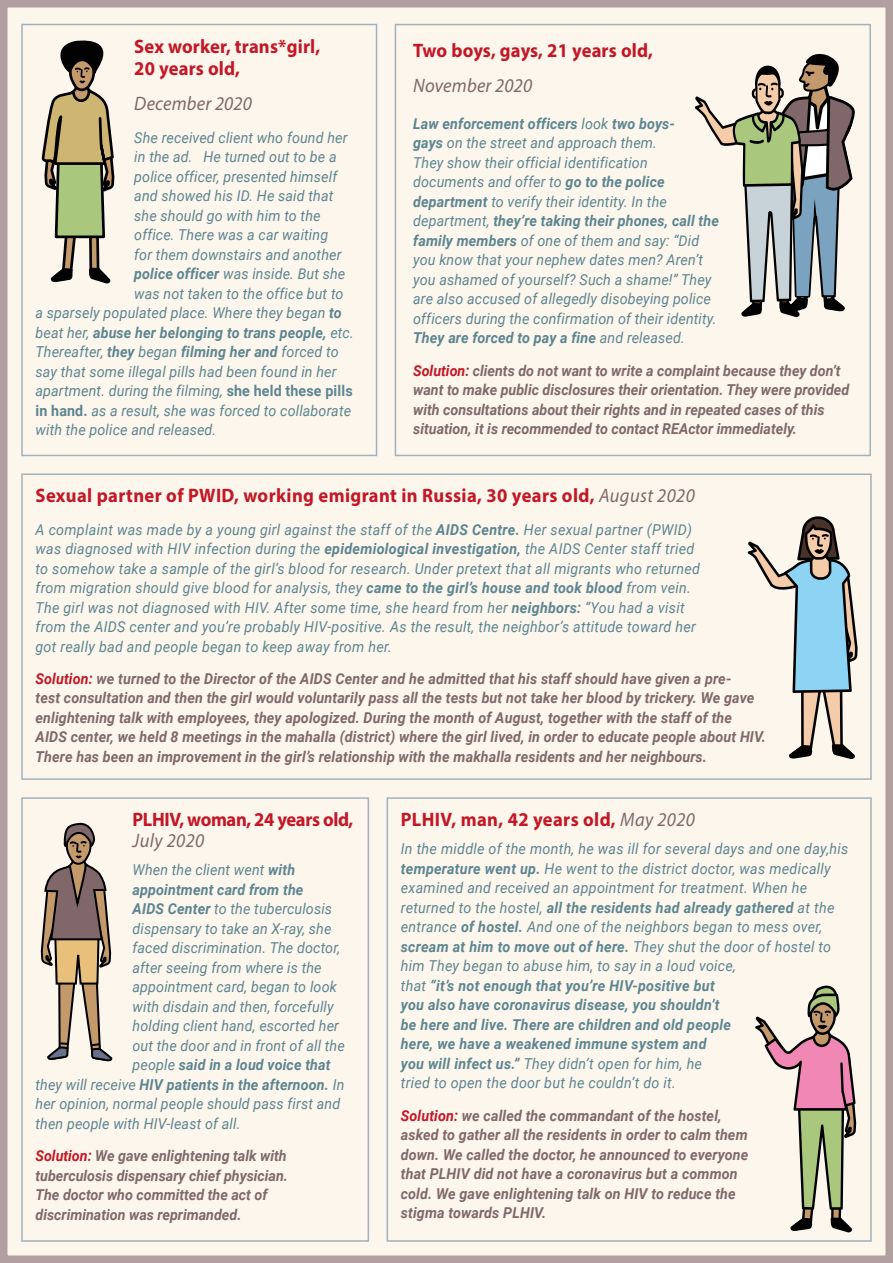
<style>
.page{position:relative;width:893px;height:1263px;background:#fff}
.page>*{position:absolute;margin:0;border:0;box-sizing:border-box;transform-origin:0 0}
.t1{font:700 19.5px/22.5px "Myriad Pro";letter-spacing:.01em;color:#c31726;scale:.95 1}
.t2{font:italic 19.5px "Myriad Pro";letter-spacing:.01em;color:#80686a;scale:.95 1}
.t3{font:700 19.5px "Myriad Pro";letter-spacing:-.02em;color:#c31726;scale:.95 1}
.t4{font:italic 15px/19.5px "Roboto";letter-spacing:.01em;color:#5c8591;scale:.95 1}
.t5{font:italic 700 15px/19.5px "Roboto";letter-spacing:.01em;color:#80686a;scale:.95 1}
.t6{font:italic 700 15px "Roboto";letter-spacing:.01em;color:#5c8591;scale:.95 1}
.s1{font-weight:700}
.s2{font-weight:400}
.s3{font-weight:700;font-style:normal}
.s4{color:#c31726}
.s5{font-weight:400;font-style:italic;color:#80686a}
</style>
<div class="page">
<div style="left:0;top:0;width:893px;height:1263px;background:#fcf6ec;border:8px solid #b2a0a0"></div>
<hr style="left:0;top:0;width:893px;height:4px;background:#b2a0a0">
<hr style="left:0;top:1259px;width:893px;height:4px;background:#b2a0a0">
<div style="left:0;top:0;width:5px;height:1263px;background:#b2a0a0"></div>
<div style="left:888px;top:0;width:5px;height:1263px;background:#b2a0a0"></div>
<div style="left:21px;top:24px;width:356px;height:432px;border:2px solid #a2b2ba"></div>
<div style="left:395px;top:24px;width:476px;height:432px;border:2px solid #a2b2ba"></div>
<svg style="left:5px;top:4px;width:114px;height:280px"></svg>
<svg style="left:695px;top:4px;width:160px;height:313px"></svg>
<div style="left:21px;top:473px;width:851px;height:307px;border:2px solid #a2b2ba"></div>
<div style="left:21px;top:797px;width:348px;height:445px;border:2px solid #a2b2ba"></div>
<div style="left:387px;top:797px;width:485px;height:445px;border:2px solid #a2b2ba"></div>
<svg style="left:40px;top:823px;width:72px;height:238px"></svg>
<svg style="left:748px;top:516px;width:110px;height:243px"></svg>
<svg style="left:755px;top:985px;width:101px;height:247px"></svg>
<h1 class="t1" style="left:134px;top:34px;width:197px">Sex worker, trans*girl,<br>20 years old,</h1>
<h1 class="t2" style="left:134px;top:92px;width:125px">December 2020</h1>
<p class="t4" style="left:134px;top:127px;width:226px">She received client who found her</p>
<p class="t4" style="left:134px;top:147px;width:214px">in the ad. He turned out to be a</p>
<p class="t4" style="left:134px;top:166px;width:215px">police officer, presented himself</p>
<p class="t4" style="left:134px;top:186px;width:211px">and showed his ID. He said that</p>
<p class="t4" style="left:134px;top:205px;width:198px">she should go with him to the</p>
<p class="t4" style="left:134px;top:225px;width:206px">office. There was a car waiting</p>
<p class="t4" style="left:134px;top:244px;width:220px">for them downstairs and another</p>
<p class="t4" style="left:134px;top:264px;width:224px"><span class="s1">police officer</span> was inside. But she</p>
<p class="t4" style="left:134px;top:283px;width:222px">was not taken to the office but to</p>
<p class="t4" style="left:36px;top:303px;width:324px">a sparsely populated place. Where they began <span class="s1">to</span></p>
<p class="t6" style="left:36px;top:322px;width:337px"><span class="s2">beat her,</span> abuse her belonging to trans people, <span class="s2">etc.</span></p>
<p class="t4" style="left:36px;top:342px;width:321px">Thereafter, <span class="s1">they</span> began <span class="s1">filming her and</span> forced to</p>
<p class="t4" style="left:36px;top:361px;width:318px">say that some illegal pills had been found in her</p>
<p class="t4" style="left:36px;top:381px;width:335px">apartment. during the filming, <span class="s3">she held these pills</span></p>
<p class="t4" style="left:36px;top:400px;width:334px"><span class="s3">in hand.</span> as a result, she was forced to collaborate</p>
<p class="t4" style="left:36px;top:420px;width:192px">with the police and released.</p>
<h1 class="t1" style="left:413px;top:38px;width:254px">Two boys, gays, 21 years old,</h1>
<h1 class="t2" style="left:413px;top:74px;width:127px">November 2020</h1>
<p class="t4" style="left:413px;top:113px;width:323px"><span class="s1">Law enforcement officers</span> look <span class="s1">two boys-<br>gays</span> on the street and approach them.<br>They show their official identification documents and offer to <span class="s1">go to the police department</span> to verify their identity. In the department, <span class="s1">they’re taking their phones, call the family members</span> of one of them and say: “Did you know that your nephew dates men? Aren’t you ashamed of yourself? Such a shame!” They are also accused of allegedly disobeying police officers during the confirmation of their identity.<br><span class="s1">They are forced to pay a fine</span> and released.</p>
<p class="t5" style="left:413px;top:360px;width:461px"><span class="s4">Solution:</span> clients do not want to write a complaint because they don’t want to make public disclosures their orientation. They were provided with consultations about their rights and in repeated cases of this situation, it is recommended to contact REActor immediately.</p>
<h1 class="t1" style="left:36px;top:484px;width:696px">Sexual partner of PWID, working emigrant in Russia, 30 years old, <span class="s5">August 2020</span></h1>
<p class="t4" style="left:36px;top:519px;width:701px">A complaint was made by a young girl against the staff of the <span class="s1">AIDS Centre.</span> Her sexual partner (PWID) was diagnosed with HIV infection during the <span class="s1">epidemiological investigation,</span> the AIDS Center staff tried to somehow take a sample of the girl’s blood for research. Under pretext that all migrants who returned from migration should give blood for analysis, they <span class="s1">came to the girl’s house and took blood</span> from vein.<br>The girl was not diagnosed with HIV. After some time, she heard from her <span class="s1">neighbors:</span> “You had a visit from the AIDS center and you’re probably HIV-positive. As the result, the neighbor’s attitude toward her got really bad and people began to keep away from her.</p>
<p class="t5" style="left:36px;top:668px;width:770px"><span class="s4">Solution:</span> we turned to the Director of the AIDS Center and he admitted that his staff should have given a pre-<br>test consultation and then the girl would voluntarily pass all the tests but not take her blood by trickery. We gave enlightening talk with employees, they apologized. During the month of August, together with the staff of the AIDS center, we held 8 meetings in the mahalla (district) where the girl lived, in order to educate people about HIV.<br>There has been an improvement in the girl’s relationship with the makhalla residents and her neighbours.</p>
<h1 class="t3" style="left:133px;top:807px;width:234px">PLHIV, woman, 24 years old,</h1>
<h1 class="t2" style="left:133px;top:829px;width:77px">July 2020</h1>
<p class="t4" style="left:133px;top:859px;width:173px">When the client went <span class="s1">with</span></p>
<p class="t6" style="left:133px;top:879px;width:181px">appointment card from the</p>
<p class="t4" style="left:133px;top:898px;width:212px"><span class="s1">AIDS Center</span> to the tuberculosis</p>
<p class="t4" style="left:133px;top:918px;width:211px">dispensary to take an X-ray, she</p>
<p class="t4" style="left:133px;top:937px;width:220px">faced discrimination. The doctor,</p>
<p class="t4" style="left:133px;top:957px;width:201px">after seeing from where is the</p>
<p class="t4" style="left:133px;top:976px;width:217px">appointment card, began to look</p>
<p class="t4" style="left:133px;top:996px;width:213px">with disdain and then, forcefully</p>
<p class="t4" style="left:133px;top:1015px;width:219px">holding client hand, escorted her</p>
<p class="t4" style="left:133px;top:1035px;width:225px">out the door and in front of all the</p>
<p class="t6" style="left:133px;top:1054px;width:210px"><span class="s2">people</span> said in a loud voice that</p>
<p class="t6" style="left:36px;top:1074px;width:327px"><span class="s2">they will receive</span> HIV patients in the afternoon. <span class="s2">In</span></p>
<p class="t4" style="left:36px;top:1093px;width:322px">her opinion, normal people should pass first and</p>
<p class="t4" style="left:36px;top:1113px;width:217px">then people with HIV-least of all.</p>
<p class="t5" style="left:36px;top:1145px;width:267px"><span class="s4">Solution:</span> We gave enlightening talk with tuberculosis dispensary chief physician.<br>The doctor who committed the act of discrimination was reprimanded.</p>
<h1 class="t1" style="left:401px;top:808px;width:311px">PLHIV, man, 42 years old, <span class="s5">May 2020</span></h1>
<p class="t4" style="left:401px;top:838px;width:472px">In the middle of the month, he was ill for several days and one day,his <span class="s1">temperature went up.</span> He went to the district doctor, was medically examined and received an appointment for treatment. When he returned to the hostel, <span class="s1">all the residents had already gathered</span> at the entrance <span class="s1">of hostel.</span> And one of the neighbors began to mess over, <span class="s1">scream at him to move out of here.</span> They shut the door of hostel to him They began to abuse him, to say in a loud voice,<br>that <span class="s1">“it’s not enough that you’re HIV-positive but<br>you also have coronavirus disease, you shouldn’t<br>be here and live. There are children and old people<br>here, we have a weakened immune system and<br>you will infect us.”</span> They didn’t open for him, he<br>tried to open the door but he couldn’t do it.</p>
<p class="t5" style="left:401px;top:1105px;width:367px"><span class="s4">Solution:</span> we called the commandant of the hostel, asked to gather all the residents in order to calm them down. We called the doctor, he announced to everyone that PLHIV did not have a coronavirus but a common cold. We gave enlightening talk on HIV to reduce the stigma towards PLHIV.</p>
</div>
